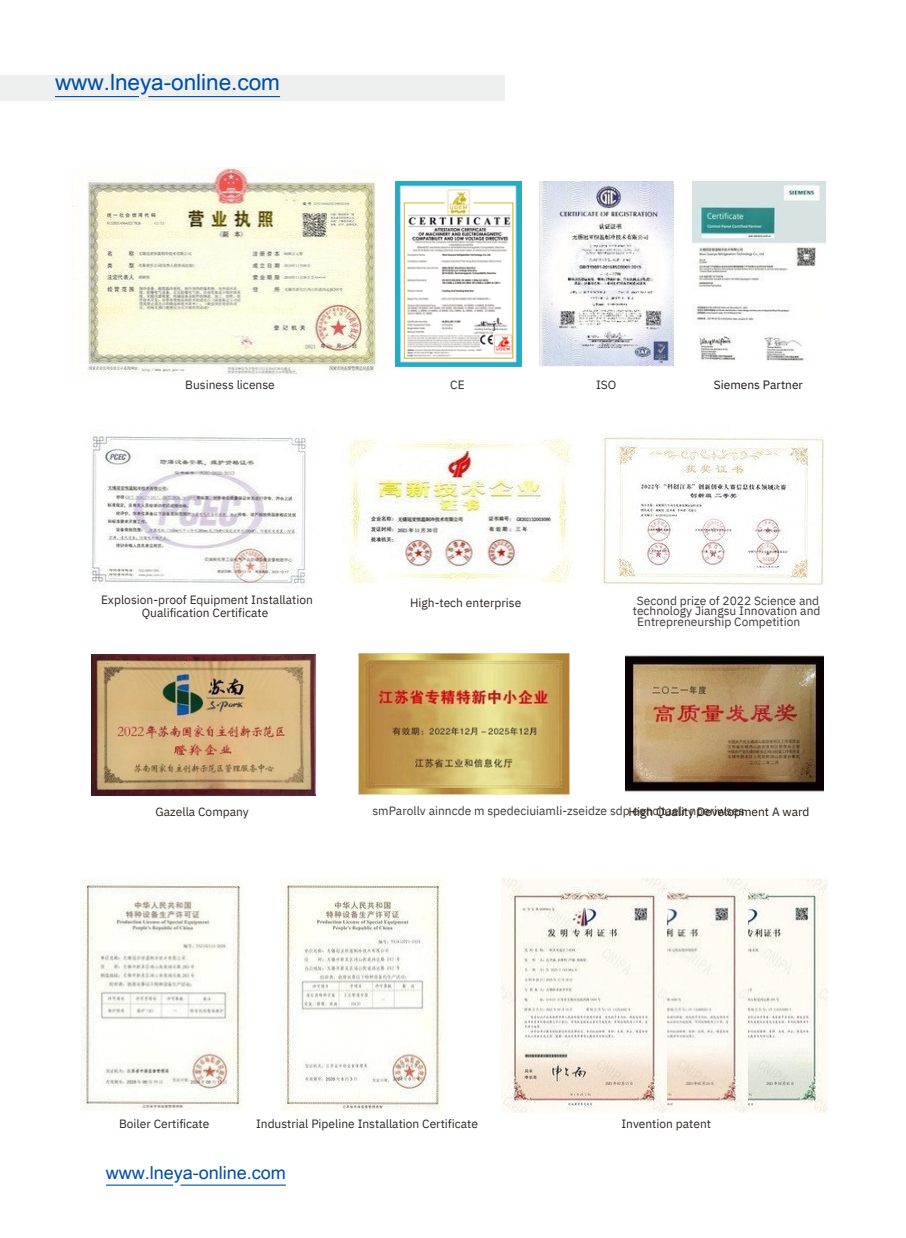
<style>
.page{position:relative;width:906px;height:1238px;background:#fff}
.page>*{position:absolute;margin:0;border:0;box-sizing:border-box;transform-origin:0 0}
.t1{font:22.5px "Arial Unicode MS";color:#004ea2}
.t2{font:18px "Arial Unicode MS";color:#004ea2}
.t3{font:12px "IBM Plex Sans";color:#302826}
.t4{font:12px/10.2px "IBM Plex Sans";color:#3e3a39;text-align:center}
.t5{font:12px "IBM Plex Sans";color:#231916}
</style>
<div class="page">
<img style="left:72px;top:168px;width:307px;height:207px">
<img style="left:396px;top:181px;width:126px;height:186px">
<img style="left:540px;top:181px;width:133px;height:186px">
<img style="left:90px;top:434px;width:217px;height:154px">
<img style="left:345px;top:437px;width:227px;height:148px">
<img style="left:600px;top:435px;width:224px;height:152px">
<img style="left:359px;top:654px;width:210px;height:140px">
<img style="left:692px;top:181px;width:133px;height:180px">
<img style="left:625px;top:655px;width:198px;height:137px">
<img style="left:92px;top:655px;width:223px;height:140px">
<img style="left:81px;top:880px;width:165px;height:231px">
<img style="left:280px;top:878px;width:165px;height:233px">
<img style="left:747px;top:878px;width:80px;height:234px">
<img style="left:667px;top:878px;width:80px;height:234px">
<img style="left:501px;top:878px;width:166px;height:234px">
<svg style="left:106px;top:1184px;width:180px;height:1px"></svg>
<svg style="left:55px;top:96px;width:225px;height:1px"></svg>
<p class="t1" style="left:55px;top:66px;width:226px">www.lneya-online.com</p>
<p class="t3" style="left:185px;top:377px;width:91px">Business license</p>
<h3 class="t3" style="left:450px;top:377px;width:16px">CE</h3>
<p class="t3" style="left:596px;top:377px;width:22px">ISO</p>
<p class="t5" style="left:714px;top:377px;width:91px">Siemens Partner</p>
<p class="t3" style="left:101px;top:591px;width:213px">Explosion-proof Equipment Installation</p>
<p class="t3" style="left:142px;top:605px;width:128px">Qualification Certificate</p>
<h3 class="t3" style="left:410px;top:594px;width:113px">High-tech enterprise</h3>
<p class="t4" style="left:633px;top:595px;width:189px">Second prize of 2022 Science and technology Jiangsu Innovation and</p>
<p class="t4" style="left:637px;top:616px;width:165px">Entrepreneurship Competition</p>
<p class="t3" style="left:155px;top:804px;width:95px">Gazella Company</p>
<p class="t4" style="left:372px;top:805px;width:374px">smParollv ainncde m spedeciuiamli-zseidze sdp eencitaelr nperiwses</p>
<p class="t5" style="left:628px;top:804px;width:182px">High Quality Development A ward</p>
<h1 class="t3" style="left:119px;top:1115px;width:92px">Boiler Certificate</h1>
<p class="t3" style="left:256px;top:1115px;width:223px">Industrial Pipeline Installation Certificate</p>
<p class="t2" style="left:106px;top:1160px;width:181px">www.lneya-online.com</p>
<p class="t3" style="left:621px;top:1115px;width:91px">Invention patent</p>
</div>
